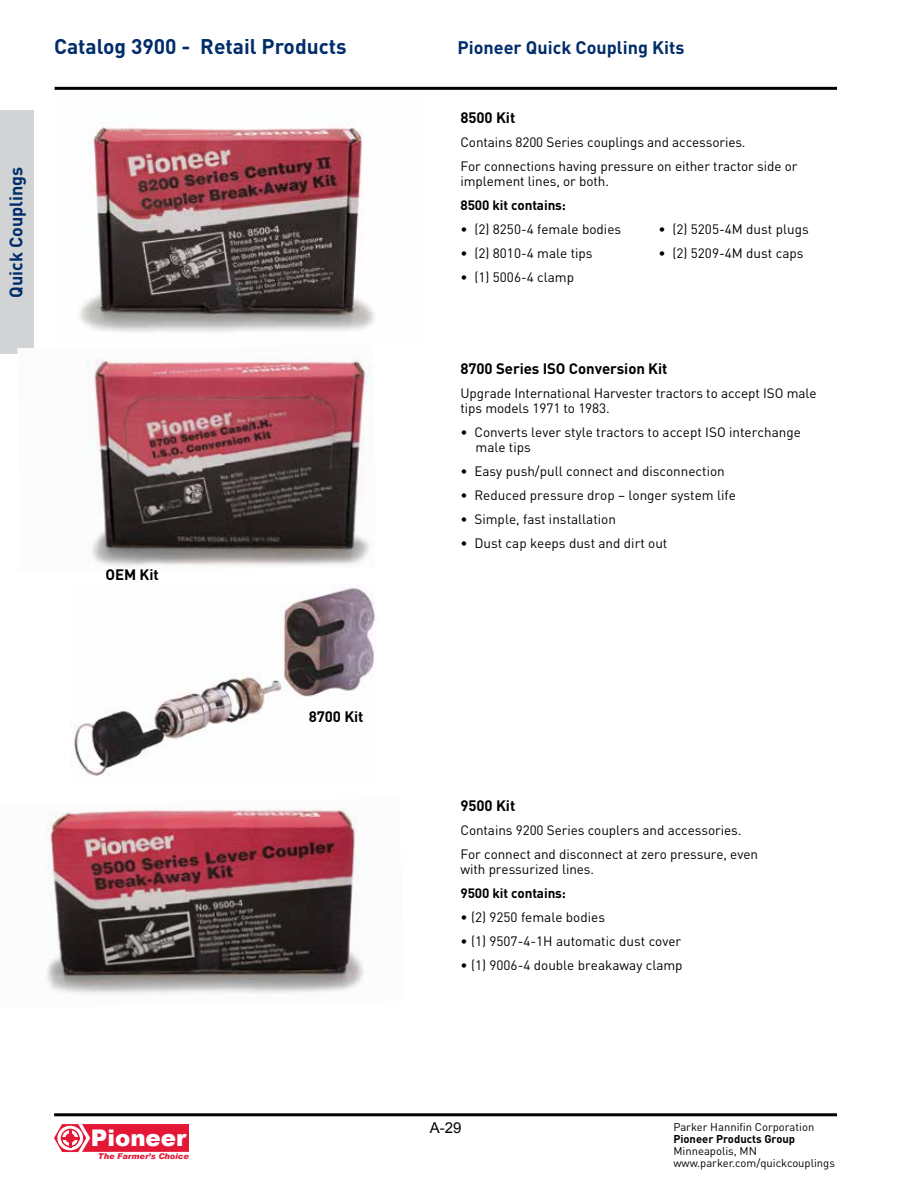
<style>
.page{position:relative;width:918px;height:1188px;background:#fff}
.page>*{position:absolute;margin:0;border:0;box-sizing:border-box;transform-origin:0 0}
.t1{font:900 22.95px "Arial";color:#fff}
.t2{font:700 21px "DINOT";color:#002d6a}
.t3{font:700 18px "DINOT";color:#002d6a}
.t4{font:700 15px "DINOT";letter-spacing:-.005em;color:#000}
.t5{font:15px "Arial";color:#000}
.t6{font:13.5px/24px "DINOT";color:#000}
.t7{font:700 13.5px "DINOT";letter-spacing:-.01em;color:#000}
.t8{font:11.25px/12px "DINOT";color:#000}
.t9{font:700 11.25px "DINOT";color:#000}
.t10{font:italic 900 8.1px "Arial";color:#e31837}
</style>
<div class="page">
<hr style="left:54px;top:1113px;width:783px;height:3px;background:#000">
<hr style="left:55px;top:87px;width:782px;height:3px;background:#000">
<svg style="left:54px;top:1124px;width:135px;height:28px;background:#e63953"></svg>
<div style="left:0;top:111px;width:34px;height:243px;background:#d1d3d4"></div>
<img style="left:46px;top:807px;width:318px;height:187px">
<img style="left:72px;top:585px;width:304px;height:191px">
<img style="left:79px;top:122px;width:296px;height:210px">
<img style="left:18px;top:348px;width:355px;height:218px">
<h3 class="t3" style="left:4px;top:298px;width:133px;rotate:-90deg">Quick Couplings</h3>
<h2 class="t2" style="left:54px;top:32px;width:294px">Catalog 3900 - Retail Products</h2>
<h3 class="t3" style="left:458px;top:35px;width:229px">Pioneer Quick Coupling Kits</h3>
<p class="t4" style="left:461px;top:108px;width:56px">8500 Kit</p>
<p class="t6" style="left:460px;top:130px;width:339px">Contains 8200 Series couplings and accessories.<br>For connections having pressure on either tractor side or</p>
<p class="t6" style="left:460px;top:169px;width:150px">implement lines, or both.</p>
<p class="t7" style="left:460px;top:196px;width:107px">8500 kit contains:</p>
<p class="t6" style="left:460px;top:217px;width:162px">• (2) 8250-4 female bodies</p>
<p class="t6" style="left:659px;top:217px;width:152px">• (2) 5205-4M dust plugs</p>
<p class="t6" style="left:460px;top:241px;width:134px">• (2) 8010-4 male tips</p>
<p class="t6" style="left:659px;top:241px;width:147px">• (2) 5209-4M dust caps</p>
<p class="t6" style="left:460px;top:265px;width:115px">• (1) 5006-4 clamp</p>
<p class="t4" style="left:106px;top:564px;width:55px">OEM Kit</p>
<p class="t4" style="left:460px;top:359px;width:209px">8700 Series ISO Conversion Kit</p>
<p class="t6" style="left:460px;top:385px;width:358px;line-height:15px">Upgrade International Harvester tractors to accept ISO male tips models 1971 to 1983.</p>
<p class="t6" style="left:475px;top:424px;width:327px;line-height:15px;text-indent:-15px">• Converts lever style tractors to accept ISO interchange male tips</p>
<p class="t6" style="left:460px;top:459px;width:266px">• Easy push/pull connect and disconnection</p>
<p class="t6" style="left:460px;top:483px;width:277px">• Reduced pressure drop – longer system life</p>
<p class="t6" style="left:460px;top:507px;width:157px">• Simple, fast installation</p>
<p class="t6" style="left:460px;top:531px;width:208px">• Dust cap keeps dust and dirt out</p>
<p class="t4" style="left:309px;top:706px;width:56px">8700 Kit</p>
<p class="t4" style="left:460px;top:795px;width:56px">9500 Kit</p>
<p class="t6" style="left:460px;top:817px;width:299px">Contains 9200 Series couplers and accessories.<br>For connect and disconnect at zero pressure, even</p>
<p class="t6" style="left:460px;top:856px;width:135px">with pressurized lines.</p>
<p class="t7" style="left:460px;top:884px;width:107px">9500 kit contains:</p>
<p class="t6" style="left:460px;top:904px;width:146px">• (2) 9250 female bodies</p>
<p class="t6" style="left:460px;top:928px;width:222px">• (1) 9507-4-1H automatic dust cover</p>
<p class="t6" style="left:460px;top:952px;width:224px">• (1) 9006-4 double breakaway clamp</p>
<h1 class="t1" style="left:91px;top:1121px;width:97px">Pioneer</h1>
<p class="t10" style="left:98px;top:1152px;width:92px">The Farmer’s Choice</p>
<p class="t5" style="left:430px;top:1118px;width:33px">A-29</p>
<p class="t8" style="left:673px;top:1120px;width:142px">Parker Hannifin Corporation</p>
<p class="t9" style="left:673px;top:1131px;width:123px">Pioneer Products Group</p>
<p class="t8" style="left:673px;top:1144px;width:163px">Minneapolis, MN www.parker.com/quickcouplings</p>
</div>
